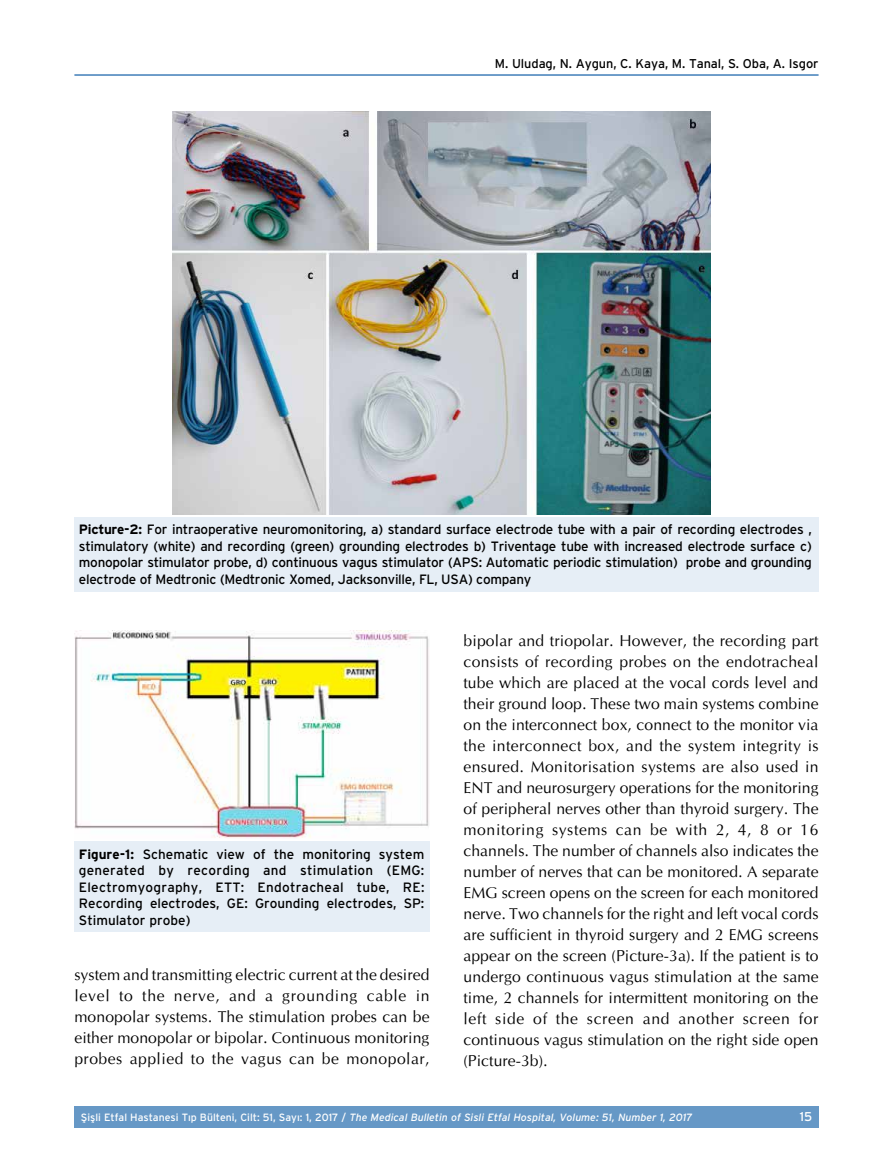
<style>
.page{position:relative;width:893px;height:1170px;background:#fff}
.page>*{position:absolute;margin:0;border:0;box-sizing:border-box;transform-origin:0 0}
.t1{font:15.75px/21px "Optima";letter-spacing:.005em;color:#000;text-align:justify}
.t2{font:13.5px/16.5px "Interstate";letter-spacing:-.01em;color:#000;text-align:justify}
.t3{font:12.75px "Interstate";letter-spacing:-.005em;color:#000}
.t4{font:12.75px "Interstate";color:#fff}
.t5{font:italic 10.5px "Interstate";color:#fff}
.s1{font-weight:700}
.s2{font-style:normal}
</style>
<div class="page">
<div style="left:74px;top:1106px;width:745px;height:21px;background:#6698c6"></div>
<hr style="left:74px;top:74px;width:745px;height:2px;background:#0053a1">
<div style="left:74px;top:841px;width:355px;height:91px;background:#e6eef6"></div>
<img style="left:74px;top:630px;width:355px;height:208px">
<div style="left:74px;top:517px;width:745px;height:75px;background:#e6eef6"></div>
<img style="left:173px;top:111px;width:537px;height:404px">
<p class="t3" style="left:495px;top:57px;width:325px">M. Uludag, N. Aygun, C. Kaya, M. Tanal, S. Oba, A. Isgor</p>
<p class="t2" style="left:79px;top:521px;width:734px"><span class="s1">Picture-2:</span> For intraoperative neuromonitoring, a) standard surface electrode tube with a pair of recording electrodes , stimulatory (white) and recording (green) grounding electrodes b) Triventage tube with increased electrode surface c) monopolar stimulator probe, d) continuous vagus stimulator (APS: Automatic periodic stimulation) probe and grounding electrode of Medtronic (Medtronic Xomed, Jacksonville, FL, USA) company</p>
<p class="t2" style="left:79px;top:845px;width:347px"><span class="s1">Figure-1:</span> Schematic view of the monitoring system generated by recording and stimulation (EMG:<br>Electromyography, ETT: Endotracheal tube, RE:<br>Recording electrodes, GE: Grounding electrodes, SP:<br>Stimulator probe)</p>
<p class="t1" style="left:74px;top:964px;width:357px">system and transmitting electric current at the desired level to the nerve, and a grounding cable in monopolar systems. The stimulation probes can be either monopolar or bipolar. Continuous monitoring probes applied to the vagus can be monopolar,</p>
<p class="t1" style="left:463px;top:630px;width:357px">bipolar and triopolar. However, the recording part consists of recording probes on the endotracheal tube which are placed at the vocal cords level and their ground loop. These two main systems combine on the interconnect box, connect to the monitor via the interconnect box, and the system integrity is ensured. Monitorisation systems are also used in ENT and neurosurgery operations for the monitoring of peripheral nerves other than thyroid surgery. The monitoring systems can be with 2, 4, 8 or 16 channels. The number of channels also indicates the number of nerves that can be monitored. A separate EMG screen opens on the screen for each monitored nerve. Two channels for the right and left vocal cords are sufficient in thyroid surgery and 2 EMG screens appear on the screen (Picture-3a). If the patient is to undergo continuous vagus stimulation at the same time, 2 channels for intermittent monitoring on the left side of the screen and another screen for continuous vagus stimulation on the right side open (Picture-3b).</p>
<p class="t5" style="left:81px;top:1110px;width:613px"><span class="s2">Şişli Etfal Hastanesi T›p Bülteni, Cilt: 51, Say›: 1, 2017 /</span> The Medical Bulletin of Sisli Etfal Hospital, Volume: 51, Number 1, 2017</p>
<p class="t4" style="left:800px;top:1108px;width:14px">15</p>
</div>
